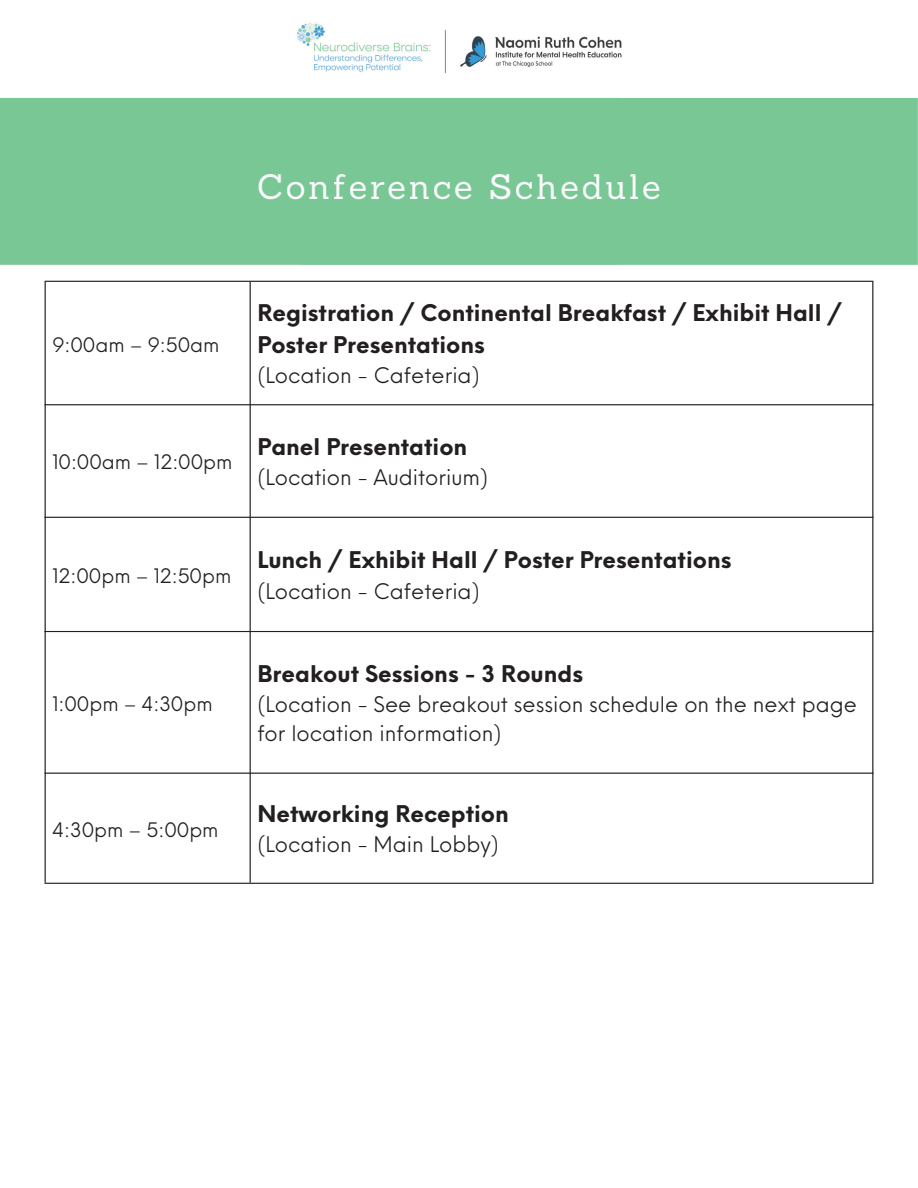
<style>
.page{position:relative;width:918px;height:1188px;background:#fff}
.page>*{position:absolute;margin:0;border:0;box-sizing:border-box;transform-origin:0 0}
.t1{font:34.5px "Sanchez";letter-spacing:.08em;color:#f9fbfc}
.t2{font:700 22.5px/31.5px "Neue Einstellung";color:#231f20}
.t3{font:21px/29.2px "Neue Einstellung";color:#231f20}
.t4{font:19.5px "Neue Einstellung";color:#231f20}
</style>
<div class="page">
<hr style="left:45px;top:282px;width:1px;height:601px;background:#231f20">
<hr style="left:250px;top:282px;width:1px;height:601px;background:#231f20">
<hr style="left:872px;top:282px;width:1px;height:601px;background:#231f20">
<hr style="left:45px;top:281px;width:828px;height:1px;background:#231f20">
<hr style="left:45px;top:404px;width:828px;height:1px;background:#231f20">
<hr style="left:45px;top:517px;width:828px;height:1px;background:#231f20">
<hr style="left:45px;top:631px;width:828px;height:1px;background:#231f20">
<hr style="left:45px;top:773px;width:828px;height:1px;background:#231f20">
<hr style="left:45px;top:883px;width:828px;height:1px;background:#231f20">
<img style="left:297px;top:23px;width:325px;height:51px">
<div style="left:0;top:98px;width:299px;height:166px;background:#7ac796"></div>
<div style="left:259px;top:174px;width:22px;height:25px;background:#7ac796"></div>
<div style="left:287px;top:182px;width:12px;height:17px;background:#7ac796"></div>
<div style="left:619px;top:98px;width:299px;height:167px;background:#7ac796"></div>
<div style="left:619px;top:182px;width:6px;height:17px;background:#7ac796"></div>
<div style="left:631px;top:174px;width:7px;height:25px;background:#7ac796"></div>
<div style="left:643px;top:182px;width:16px;height:17px;background:#7ac796"></div>
<div style="left:299px;top:98px;width:320px;height:167px;background:#7ac796"></div>
<div style="left:299px;top:182px;width:5px;height:17px;background:#7ac796"></div>
<div style="left:310px;top:182px;width:19px;height:17px;background:#7ac796"></div>
<div style="left:334px;top:174px;width:12px;height:25px;background:#7ac796"></div>
<div style="left:350px;top:182px;width:16px;height:17px;background:#7ac796"></div>
<div style="left:371px;top:182px;width:13px;height:17px;background:#7ac796"></div>
<div style="left:389px;top:182px;width:16px;height:17px;background:#7ac796"></div>
<div style="left:410px;top:182px;width:19px;height:17px;background:#7ac796"></div>
<div style="left:434px;top:182px;width:16px;height:17px;background:#7ac796"></div>
<div style="left:456px;top:182px;width:15px;height:17px;background:#7ac796"></div>
<div style="left:491px;top:174px;width:19px;height:25px;background:#7ac796"></div>
<div style="left:516px;top:182px;width:16px;height:17px;background:#7ac796"></div>
<div style="left:538px;top:174px;width:18px;height:25px;background:#7ac796"></div>
<div style="left:562px;top:182px;width:16px;height:17px;background:#7ac796"></div>
<div style="left:583px;top:174px;width:19px;height:25px;background:#7ac796"></div>
<div style="left:606px;top:182px;width:13px;height:17px;background:#7ac796"></div>
<h1 class="t1" style="left:257px;top:164px;width:405px">Conference Schedule</h1>
<p class="t4" style="left:52px;top:327px;width:169px">9:00am – 9:50am</p>
<p class="t4" style="left:52px;top:445px;width:182px">10:00am – 12:00pm</p>
<p class="t4" style="left:52px;top:559px;width:180px">12:00pm – 12:50pm</p>
<p class="t4" style="left:52px;top:686px;width:162px">1:00pm – 4:30pm</p>
<p class="t4" style="left:52px;top:812px;width:168px">4:30pm – 5:00pm</p>
<p class="t2" style="left:257px;top:295px;width:586px">Registration / Continental Breakfast / Exhibit Hall /<br>Poster Presentations</p>
<p class="t3" style="left:257px;top:359px;width:224px">(Location - Cafeteria)</p>
<p class="t2" style="left:257px;top:429px;width:211px">Panel Presentation</p>
<p class="t3" style="left:257px;top:461px;width:232px">(Location - Auditorium)</p>
<p class="t2" style="left:257px;top:542px;width:476px">Lunch / Exhibit Hall / Poster Presentations</p>
<p class="t3" style="left:257px;top:574px;width:224px">(Location - Cafeteria)</p>
<p class="t2" style="left:257px;top:656px;width:327px">Breakout Sessions - 3 Rounds</p>
<p class="t3" style="left:257px;top:687px;width:601px">(Location - See breakout session schedule on the next page for location information)</p>
<p class="t2" style="left:257px;top:796px;width:253px">Networking Reception</p>
<p class="t3" style="left:257px;top:828px;width:243px">(Location - Main Lobby)</p>
</div>
